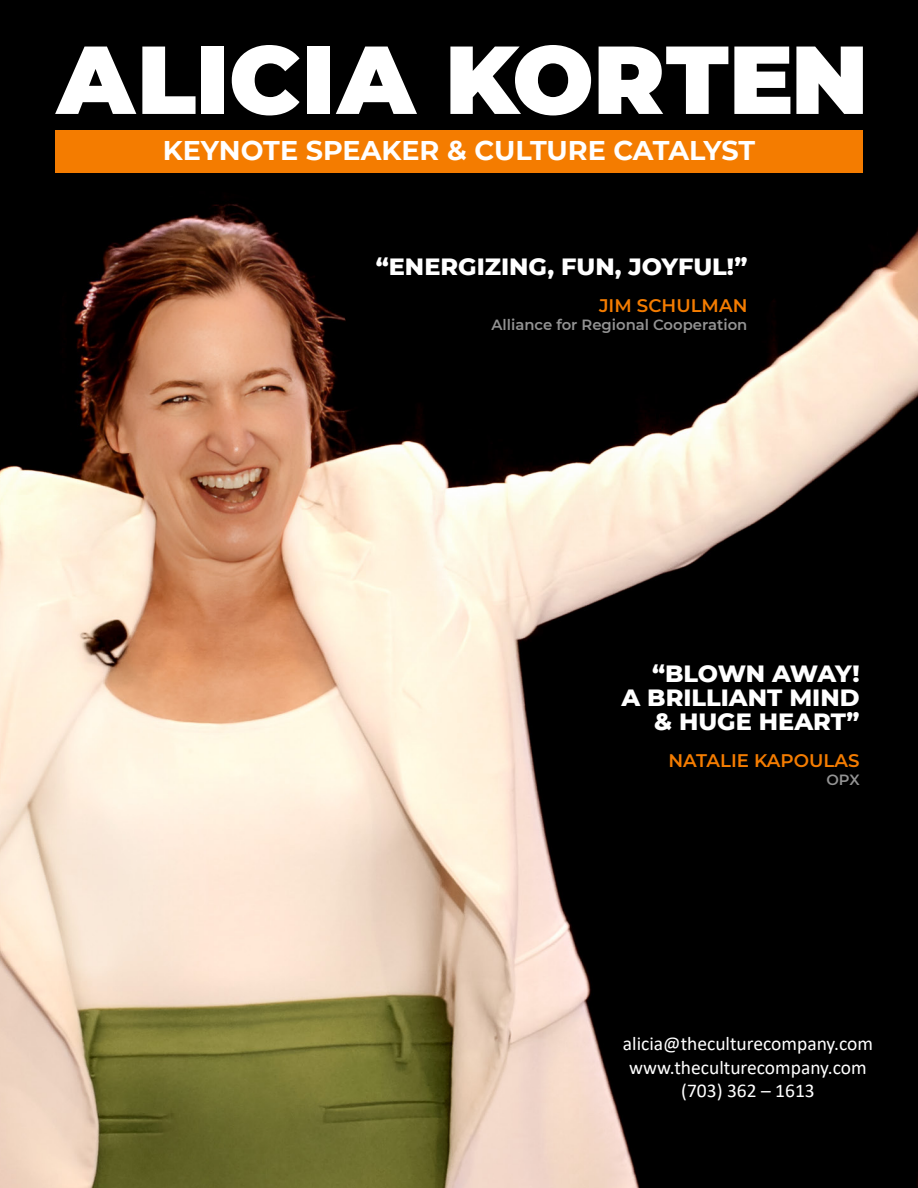
<style>
.page{position:relative;width:918px;height:1188px;background:#fff}
.page>*{position:absolute;margin:0;border:0;box-sizing:border-box;transform-origin:0 0}
.t1{font:700 27px "Montserrat";letter-spacing:-.005em;color:#fff}
.t2{font:800 24px/24px "Montserrat";color:#fff;text-align:right}
.t3{font:19.5px/23.4px "Calibri";color:#fff;text-align:center}
.t4{font:600 18.15px "Montserrat";color:#f47c00}
.t5{font:600 14.85px "Montserrat";color:#939393}
</style>
<div class="page">
<img style="left:0;top:457px;width:918px;height:731px">
<svg style="left:0;top:0;width:918px;height:457px;background:#2d221d"></svg>
<div style="left:55px;top:130px;width:808px;height:43px;background:#f47c00"></div>
<svg style="left:55px;top:47px;width:81px;height:67px"></svg>
<svg style="left:142px;top:47px;width:54px;height:67px"></svg>
<div style="left:202px;top:47px;width:22px;height:67px;background:#fff"></div>
<svg style="left:232px;top:45px;width:68px;height:70px"></svg>
<div style="left:307px;top:47px;width:23px;height:67px;background:#fff"></div>
<svg style="left:336px;top:47px;width:81px;height:67px"></svg>
<svg style="left:450px;top:45px;width:141px;height:70px"></svg>
<svg style="left:599px;top:47px;width:129px;height:67px"></svg>
<svg style="left:734px;top:47px;width:56px;height:67px"></svg>
<svg style="left:796px;top:47px;width:67px;height:67px"></svg>
<h1 class="t1" style="left:163px;top:131px;width:594px">KEYNOTE SPEAKER &amp; CULTURE CATALYST</h1>
<p class="t2" style="left:376px;top:253px;width:373px">“ENERGIZING, FUN, JOYFUL!”</p>
<p class="t4" style="left:599px;top:293px;width:150px">JIM SCHULMAN</p>
<p class="t5" style="left:492px;top:314px;width:257px">Alliance for Regional Cooperation</p>
<p class="t2" style="left:621px;top:660px;width:240px">“BLOWN AWAY!<br>A BRILLIANT MIND &amp; HUGE HEART”</p>
<p class="t4" style="left:669px;top:748px;width:193px">NATALIE KAPOULAS</p>
<p class="t5" style="left:827px;top:769px;width:35px">OPX</p>
<p class="t3" style="left:623px;top:1032px;width:252px">alicia@theculturecompany.com www.theculturecompany.com (703) 362 – 1613</p>
</div>
